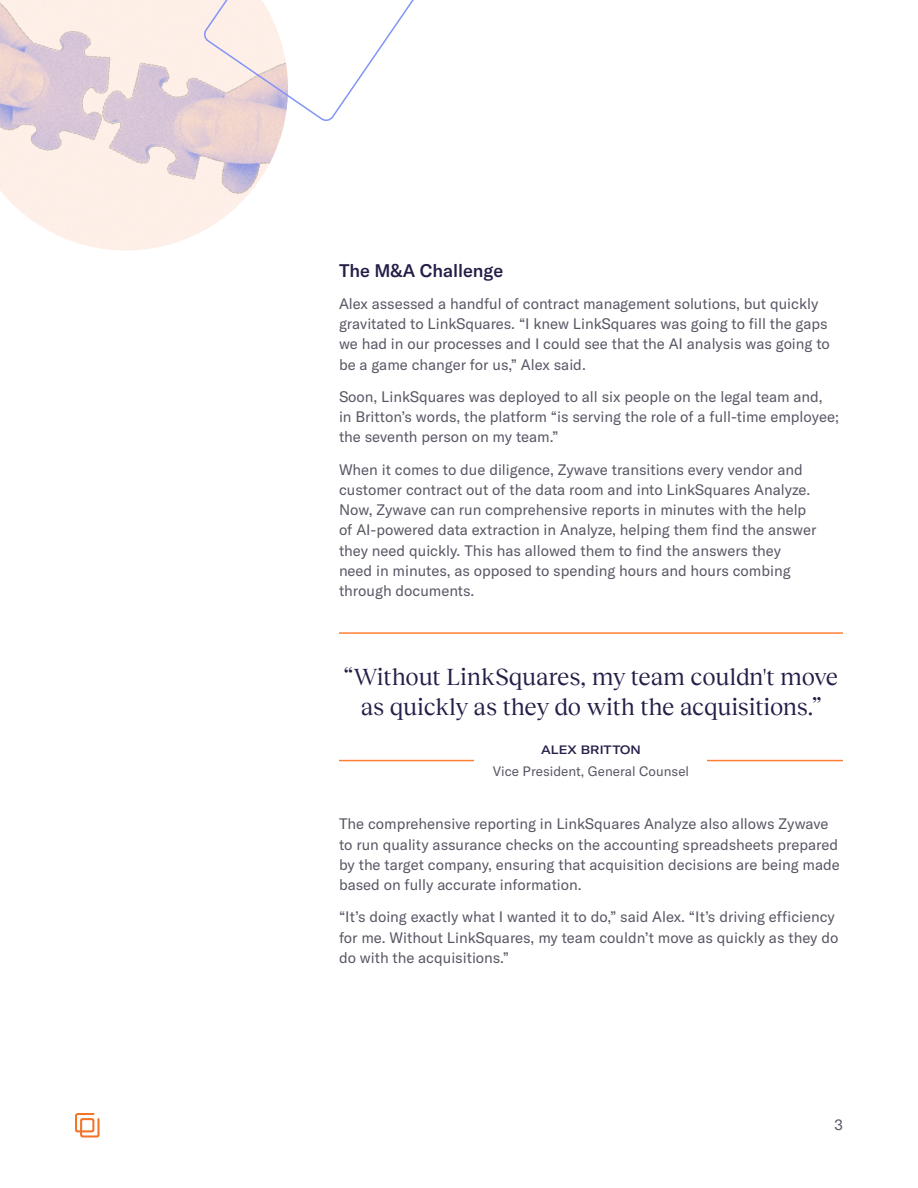
<style>
.page{position:relative;width:918px;height:1188px;background:#fff}
.page>*{position:absolute;margin:0;border:0;box-sizing:border-box;transform-origin:0 0}
.Subhead_1{font:24px/30px "Reckless Neue";letter-spacing:-.005em;color:#231e47;text-align:center}
.Subhead_1-2{font:500 18px "GT America";color:#231e47}
.Body{font:15px/20.2px "GT America";color:#595765}
.t1{font:13.5px "GT America";color:#595765}
.t2{font:500 expanded 12px "GT America";letter-spacing:.005em;color:#231e47}
</style>
<div class="page">
<img style="left:0;top:0;width:285px;height:245px">
<svg style="left:75px;top:1113px;width:25px;height:25px"></svg>
<svg style="left:202px;top:0;width:212px;height:123px"></svg>
<hr style="left:339px;top:632px;width:504px;height:2px;background:#ff7f35">
<hr style="left:339px;top:760px;width:504px;height:1px;background:#ff7f35">
<div style="left:475px;top:745px;width:232px;height:33px;background:#fff"></div>
<p class="Subhead_1-2" style="left:339px;top:259px;width:166px">The M&amp;A Challenge</p>
<p class="Body" style="left:339px;top:293px;width:492px">Alex assessed a handful of contract management solutions, but quickly gravitated to LinkSquares. “I knew LinkSquares was going to fill the gaps we had in our processes and I could see that the AI analysis was going to be a game changer for us,” Alex said.</p>
<p class="Body" style="left:339px;top:386px;width:501px">Soon, LinkSquares was deployed to all six people on the legal team and, in Britton’s words, the platform “is serving the role of a full-time employee; the seventh person on my team.”</p>
<p class="Body" style="left:339px;top:459px;width:479px">When it comes to due diligence, Zywave transitions every vendor and customer contract out of the data room and into LinkSquares Analyze.<br>Now, Zywave can run comprehensive reports in minutes with the help of AI-powered data extraction in Analyze, helping them find the answer they need quickly. This has allowed them to find the answers they need in minutes, as opposed to spending hours and hours combing through documents.</p>
<p class="Subhead_1" style="left:344px;top:660px;width:496px">“Without LinkSquares, my team couldn't move as quickly as they do with the acquisitions.”</p>
<p class="t2" style="left:541px;top:743px;width:101px">ALEX BRITTON</p>
<p class="t1" style="left:493px;top:764px;width:198px">Vice President, General Counsel</p>
<p class="Body" style="left:339px;top:814px;width:502px">The comprehensive reporting in LinkSquares Analyze also allows Zywave to run quality assurance checks on the accounting spreadsheets prepared by the target company, ensuring that acquisition decisions are being made based on fully accurate information.</p>
<p class="Body" style="left:339px;top:907px;width:501px">“It’s doing exactly what I wanted it to do,” said Alex. “It’s driving efficiency for me. Without LinkSquares, my team couldn’t move as quickly as they do do with the acquisitions.”</p>
<p class="Body" style="left:834px;top:1115px;width:10px">3</p>
</div>
